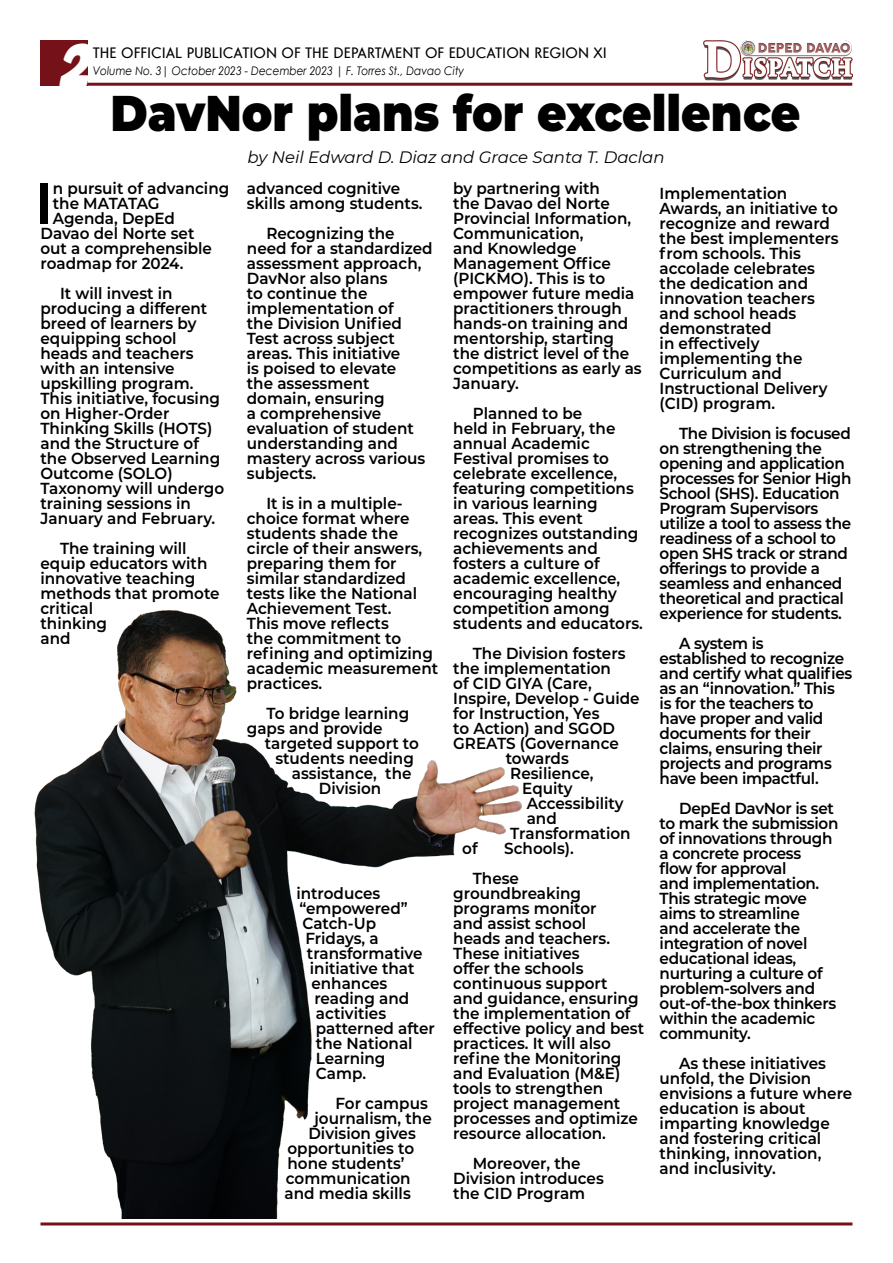
<style>
.page{position:relative;width:893px;height:1263px;background:#fff}
.page>*{position:absolute;margin:0;border:0;box-sizing:border-box;transform-origin:0 0}
.t1{font:600 57.6px "Montserrat";color:#000;scale:.95 1}
.t2{font:900 50.25px "Montserrat";color:#000;scale:.9 1}
.t3{font:34.05px "Heroes Legend";color:#fff;scale:.87 1}
.t4{font:italic 16.5px "Montserrat";color:#000}
.t5{font:600 16.05px/15px "Montserrat";color:#000;scale:.95 1}
.t6{font:600 16.05px/15px "Montserrat";letter-spacing:-.02em;color:#000;scale:.95 1}
.t7{font:15px "Core Sans G";color:#000}
.t8{font:italic 11.85px "Century Gothic";color:#000;scale:.89 1}
</style>
<div class="page">
<div style="left:40px;top:40px;width:48px;height:46px;background:#751119"></div>
<hr style="left:87px;top:83px;width:765px;height:3px;background:#751119">
<img style="left:703px;top:41px;width:149px;height:40px">
<hr style="left:40px;top:1222px;width:812px;height:3px;background:#751119">
<img style="left:34px;top:610px;width:497px;height:609px">
<h3 class="t3" style="left:59px;top:52px;width:36px">2</h3>
<p class="t7" style="left:93px;top:43px;width:515px">THE OFFICIAL PUBLICATION OF THE DEPARTMENT OF EDUCATION REGION XI</p>
<p class="t8" style="left:93px;top:63px;width:419px">Volume No. 3| October 2023 - December 2023 | F. Torres St., Davao City</p>
<h2 class="t2" style="left:110px;top:76px;width:768px">DavNor plans for excellence</h2>
<h1 class="t1" style="left:35px;top:163px;width:20px">I</h1>
<p class="t5" style="left:53px;top:180px;width:187px">n pursuit of advancing</p>
<p class="t6" style="left:53px;top:195px;width:114px">the MATATAG</p>
<p class="t5" style="left:53px;top:210px;width:130px">Agenda, DepEd</p>
<p class="t5" style="left:41px;top:225px;width:164px">Davao del Norte set</p>
<p class="t5" style="left:41px;top:240px;width:182px">out a comprehensible</p>
<p class="t5" style="left:41px;top:255px;width:152px">roadmap for 2024.</p>
<p class="t5" style="left:41px;top:285px;width:195px;text-indent:20px">It will invest in producing a different breed of learners by equipping school heads and teachers with an intensive upskilling program.<br>This initiative, focusing on Higher-Order<br>Thinking Skills (HOTS) and the Structure of the Observed Learning<br>Outcome (SOLO)<br>Taxonomy will undergo training sessions in<br>January and February.</p>
<p class="t5" style="left:41px;top:540px;width:190px;text-indent:20px">The training will equip educators with innovative teaching methods that promote critical<br>thinking<br>and</p>
<p class="t4" style="left:247px;top:145px;width:418px">by Neil Edward D. Diaz and Grace Santa T. Daclan</p>
<p class="t5" style="left:453px;top:180px;width:200px">by partnering with<br>the Davao del Norte<br>Provincial Information,<br>Communication,<br>and Knowledge<br>Management Office (PICKMO). This is to empower future media practitioners through hands-on training and mentorship, starting the district level of the competitions as early as<br>January.</p>
<p class="t5" style="left:453px;top:405px;width:201px;text-indent:20px">Planned to be<br>held in February, the annual Academic<br>Festival promises to celebrate excellence, featuring competitions in various learning areas. This event recognizes outstanding achievements and fosters a culture of academic excellence, encouraging healthy competition among students and educators.</p>
<p class="t5" style="left:473px;top:645px;width:162px">The Division fosters</p>
<p class="t5" style="left:453px;top:660px;width:168px">the implementation</p>
<p class="t5" style="left:453px;top:675px;width:147px">of CID GIYA (Care,</p>
<p class="t5" style="left:453px;top:690px;width:198px">Inspire, Develop - Guide</p>
<p class="t5" style="left:453px;top:705px;width:155px">for Instruction, Yes</p>
<p class="t5" style="left:453px;top:720px;width:172px">to Action) and SGOD</p>
<p class="t5" style="left:453px;top:735px;width:176px">GREATS (Governance</p>
<p class="t5" style="left:506px;top:750px;width:68px">towards</p>
<p class="t5" style="left:510px;top:765px;width:89px">Resilience,</p>
<p class="t5" style="left:522px;top:780px;width:54px">Equity</p>
<p class="t5" style="left:527px;top:795px;width:103px">Accessibility</p>
<p class="t5" style="left:527px;top:810px;width:33px">and</p>
<p class="t5" style="left:510px;top:825px;width:128px">Transformation</p>
<p class="t5" style="left:462px;top:840px;width:18px">of</p>
<p class="t5" style="left:247px;top:180px;width:186px">advanced cognitive skills among students.</p>
<p class="t5" style="left:247px;top:225px;width:197px;text-indent:20px">Recognizing the need for a standardized assessment approach,<br>DavNor also plans<br>to continue the implementation of<br>the Division Unified<br>Test across subject areas. This initiative<br>is poised to elevate<br>the assessment domain, ensuring<br>a comprehensive evaluation of student understanding and mastery across various subjects.</p>
<p class="t5" style="left:247px;top:495px;width:203px;text-indent:20px">It is in a multiple&shy;choice format where students shade the circle of their answers, preparing them for similar standardized tests like the National<br>Achievement Test.<br>This move reflects<br>the commitment to refining and optimizing academic measurement practices.</p>
<p class="t5" style="left:247px;top:705px;width:172px;text-indent:20px">To bridge learning gaps and provide</p>
<p class="t5" style="left:265px;top:735px;width:164px">targeted support to</p>
<p class="t5" style="left:275px;top:750px;width:147px">students needing</p>
<p class="t5" style="left:292px;top:765px;width:128px">assistance, the</p>
<p class="t5" style="left:319px;top:780px;width:67px">Division</p>
<p class="t5" style="left:660px;top:185px;width:190px">Implementation<br>Awards, an initiative to recognize and reward the best implementers from schools. This accolade celebrates the dedication and innovation teachers and school heads demonstrated<br>in effectively implementing the<br>Curriculum and<br>Instructional Delivery (CID) program.</p>
<p class="t6" style="left:660px;top:425px;width:204px;text-indent:20px">The Division is focused on strengthening the opening and application processes for Senior High<br>School (SHS). Education<br>Program Supervisors utilize a tool to assess the readiness of a school to open SHS track or strand offerings to provide a seamless and enhanced theoretical and practical experience for students.</p>
<p class="t6" style="left:660px;top:635px;width:204px;text-indent:20px">A system is established to recognize and certify what qualifies as an “innovation.” This<br>is for the teachers to have proper and valid documents for their claims, ensuring their projects and programs have been impactful.</p>
<p class="t6" style="left:660px;top:800px;width:190px;text-indent:20px">DepEd DavNor is set to mark the submission of innovations through a concrete process<br>flow for approval<br>and implementation.<br>This strategic move aims to streamline<br>and accelerate the integration of novel educational ideas, nurturing a culture of problem-solvers and out-of-the-box thinkers within the academic community.</p>
<p class="t5" style="left:660px;top:1055px;width:204px;text-indent:20px">As these initiatives unfold, the Division envisions a future where education is about imparting knowledge and fostering critical thinking, innovation, and inclusivity.</p>
<p class="t5" style="left:473px;top:832px;width:108px;line-height:30px;text-indent:31px">Schools).<br>These</p>
<p class="t5" style="left:453px;top:885px;width:203px">groundbreaking programs monitor<br>and assist school<br>heads and teachers.<br>These initiatives<br>offer the schools continuous support<br>and guidance, ensuring the implementation of effective policy and best practices. It will also refine the Monitoring and Evaluation (M&amp;E) tools to strengthen project management processes and optimize resource allocation.</p>
<p class="t5" style="left:453px;top:1155px;width:160px;text-indent:20px">Moreover, the<br>Division introduces the CID Program</p>
<p class="t5" style="left:296px;top:885px;width:90px">introduces</p>
<p class="t5" style="left:299px;top:900px;width:116px">“empowered”</p>
<p class="t5" style="left:302px;top:915px;width:79px">Catch-Up</p>
<p class="t5" style="left:305px;top:930px;width:79px">Fridays, a</p>
<p class="t5" style="left:307px;top:945px;width:123px">transformative</p>
<p class="t5" style="left:310px;top:960px;width:112px">initiative that</p>
<p class="t5" style="left:311px;top:975px;width:81px">enhances</p>
<p class="t5" style="left:314px;top:990px;width:101px">reading and</p>
<p class="t5" style="left:316px;top:1005px;width:75px">activities</p>
<p class="t5" style="left:316px;top:1020px;width:127px">patterned after</p>
<p class="t5" style="left:316px;top:1035px;width:103px">the National</p>
<p class="t5" style="left:316px;top:1050px;width:75px">Learning</p>
<p class="t5" style="left:316px;top:1065px;width:54px">Camp.</p>
<p class="t5" style="left:335px;top:1095px;width:99px">For campus</p>
<p class="t5" style="left:314px;top:1110px;width:125px">journalism, the</p>
<p class="t5" style="left:308px;top:1125px;width:115px">Division gives</p>
<p class="t5" style="left:287px;top:1140px;width:135px">opportunities to</p>
<p class="t5" style="left:287px;top:1155px;width:125px">hone students’</p>
<p class="t5" style="left:286px;top:1170px;width:133px">communication</p>
<p class="t5" style="left:284px;top:1185px;width:135px">and media skills</p>
</div>
